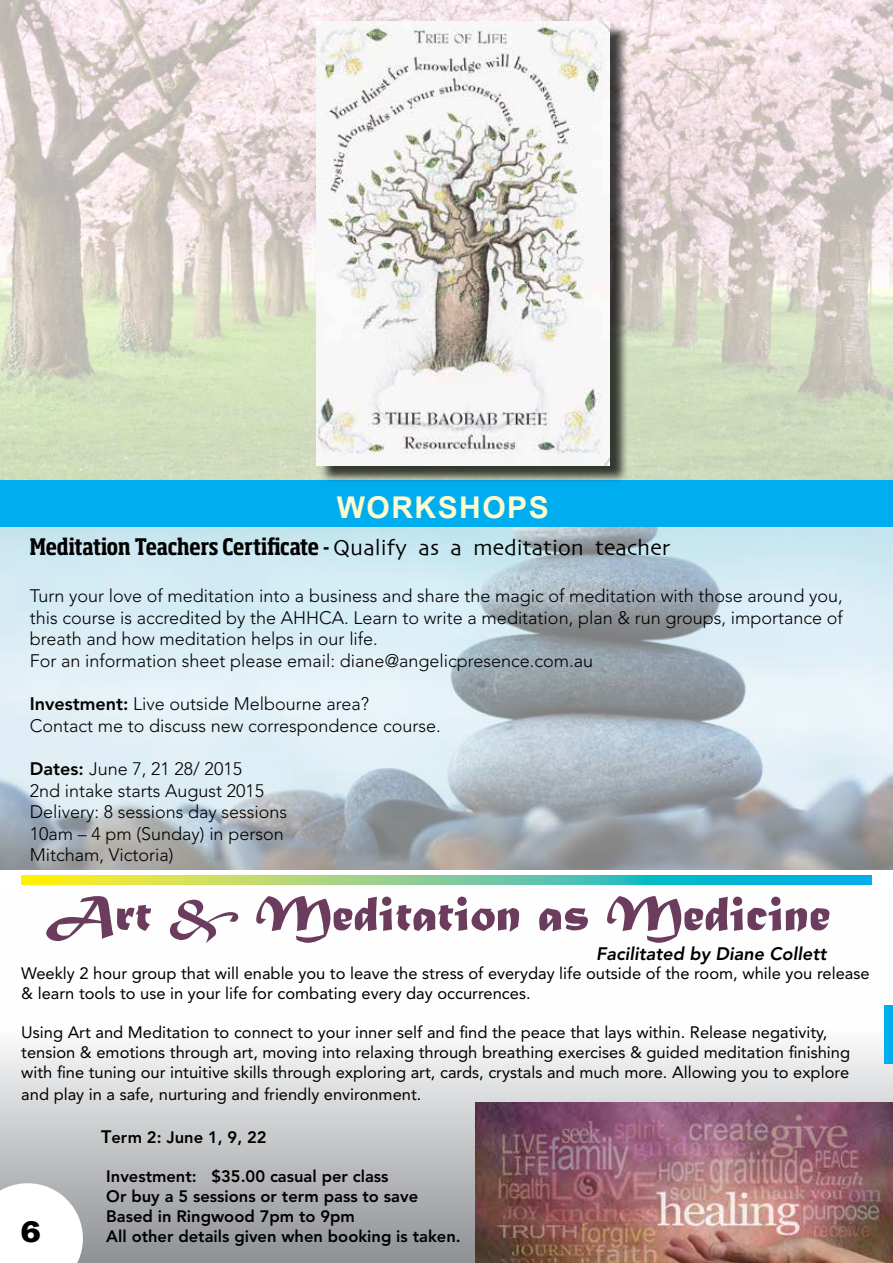
<style>
.page{position:relative;width:893px;height:1263px;background:#fff}
.page>*{position:absolute;margin:0;border:0;box-sizing:border-box;transform-origin:0 0}
.t1{font:51.75px "Matura MT Script Capitals";color:#6b3c5e}
.t2{font:700 30px "Arial";letter-spacing:.05em;color:#fffbce}
.t3{font:30px "Akzidenz Grotesk BQ Super";color:#000}
.t4{font:700 condensed 22.5px "Soho Std";letter-spacing:-.01em;color:#000}
.t5{font:300 18px/21.6px "Avenir LT Std";color:#000}
.t6{font:italic 800 18px "Avenir LT Std";color:#000}
.t7{font:16.5px/19.8px "Avenir LT Std";color:#000}
.t8{font:800 16.5px/19.8px "Avenir LT Std";color:#000}
.s1{font-family:"Skia";font-weight:400;font-stretch:normal}
.s2{font-weight:800}
.s3{font-size:18px}
</style>
<div class="page">
<svg style="left:0;top:1044px;width:893px;height:219px;background:#c9cbcc"></svg>
<svg style="left:0;top:1183px;width:83px;height:80px"></svg>
<img style="left:0;top:0;width:893px;height:481px">
<img style="left:475px;top:1102px;width:418px;height:161px">
<img style="left:0;top:527px;width:893px;height:342px">
<svg style="left:21px;top:875px;width:851px;height:9px;background:#77cc91"></svg>
<div style="left:0;top:481px;width:893px;height:46px;background:#00aeef"></div>
<div style="left:319px;top:24px;width:309px;height:460px;background:#000;opacity:.75"></div>
<img style="left:317px;top:21px;width:293px;height:444px">
<div style="left:884px;top:1005px;width:9px;height:59px;background:#00aeef"></div>
<h2 class="t2" style="left:337px;top:487px;width:214px">WORKSHOPS</h2>
<h3 class="t4" style="left:30px;top:533px;width:642px">Meditation Teachers Certificate - <span class="s1">Qualify as a meditation teacher</span></h3>
<p class="t5" style="left:30px;top:585px;width:815px">Turn your love of meditation into a business and share the magic of meditation with those around you, this course is accredited by the AHHCA. Learn to write a meditation, plan &amp; run groups, importance of breath and how meditation helps in our life.<br>For an information sheet please email: diane@angelicpresence.com.au</p>
<p class="t5" style="left:30px;top:693px;width:412px"><span class="s2">Investment:</span> Live outside Melbourne area?<br>Contact me to discuss new correspondence course.</p>
<p class="t5" style="left:30px;top:758px;width:259px"><span class="s2">Dates:</span> June 7, 21 28/ 2015<br>2nd intake starts August 2015<br>Delivery: 8 sessions day sessions<br>10am – 4 pm (Sunday) in person<br>Mitcham, Victoria)</p>
<h1 class="t1" style="left:45px;top:882px;width:786px">Art &amp; Meditation as Medicine</h1>
<p class="t6" style="left:596px;top:942px;width:232px">Facilitated by Diane Collett</p>
<p class="t7" style="left:21px;top:963px;width:850px">Weekly 2 hour group that will enable you to leave the stress of everyday life outside of the room, while you release &amp; learn tools to use in your life for combating every day occurrences.</p>
<p class="t7" style="left:21px;top:1023px;width:830px">Using Art and Meditation to connect to your inner self and find the peace that lays within. Release negativity, tension &amp; emotions through art, moving into relaxing through breathing exercises &amp; guided meditation finishing with fine tuning our intuitive skills through exploring art, cards, crystals and much more. Allowing you to explore</p>
<p class="t7" style="left:21px;top:1084px;width:402px">and play in a safe, nurturing and friendly environment.</p>
<p class="t8" style="left:101px;top:1127px;width:167px"><span class="s3">T</span>erm 2: June 1, 9, 22</p>
<p class="t8" style="left:106px;top:1167px;width:356px">Investment: $35.00 casual per class<br>Or buy a 5 sessions or term pass to save Based in Ringwood 7pm to 9pm<br>All other details given when booking is taken.</p>
<h2 class="t3" style="left:21px;top:1214px;width:21px">6</h2>
</div>
